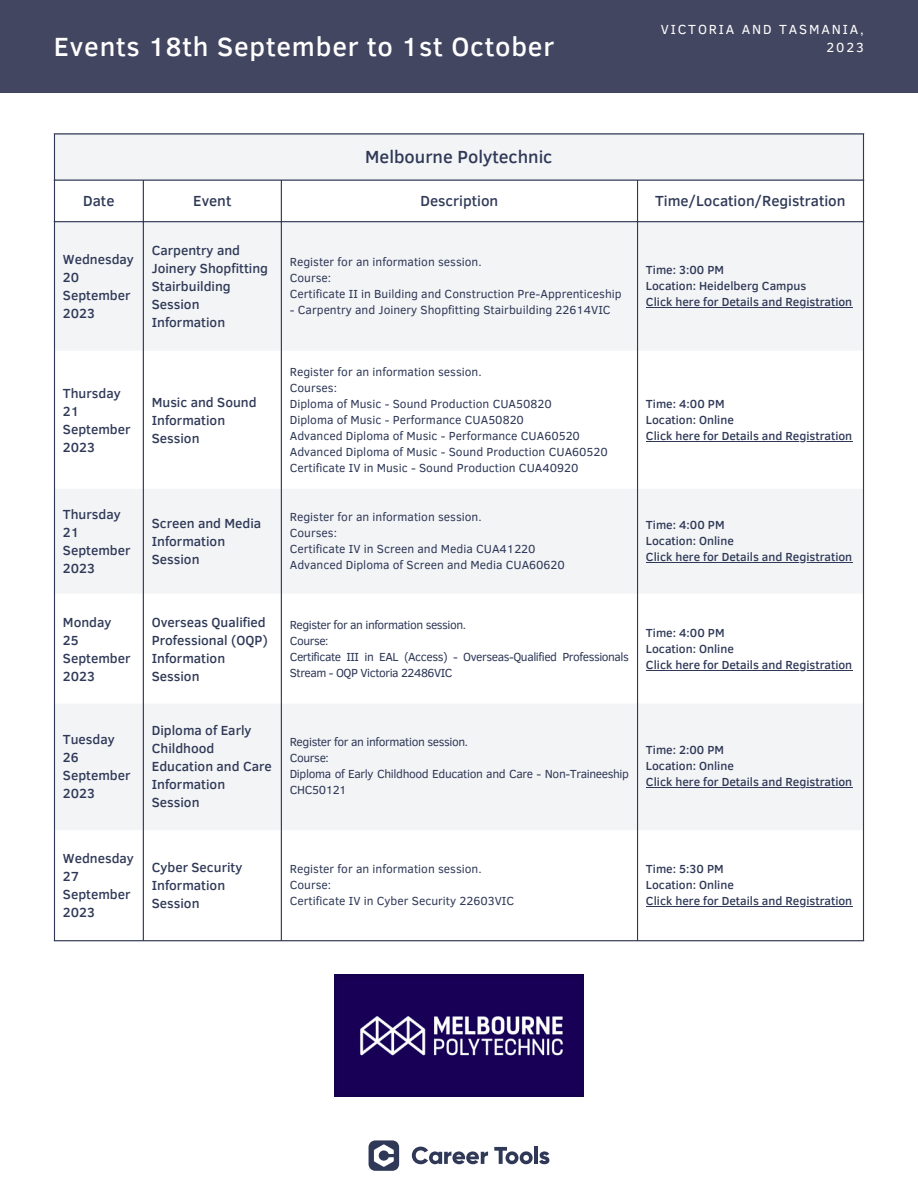
<style>
.page{position:relative;width:918px;height:1188px;background:#fff}
.page>*{position:absolute;margin:0;border:0;box-sizing:border-box;transform-origin:0 0}
.t1{font:500 27px "Clear Sans";letter-spacing:.03em;color:#fff}
.t2{font:500 18px "Clear Sans";color:#2f3957}
.t3{font:500 15px "Clear Sans";color:#2f3957}
.t4{font:500 13.5px/18px "Clear Sans";color:#2f3957}
.t5{font:13.5px "Clear Sans";letter-spacing:.14em;color:#fff}
.t6{font:12px "Clear Sans";color:#2f3957}
.t7{font:500 12px "Clear Sans";color:#2f3957}
.t8{font:12px/16px "Clear Sans";letter-spacing:-.035em;color:#2f3957}
.t9{font:12px/16px "Clear Sans";letter-spacing:-.03em;color:#2f3957}
</style>
<div class="page">
<div style="left:0;top:0;width:918px;height:92px;background:#434660"></div>
<svg style="left:412px;top:1147px;width:76px;height:17px"></svg>
<svg style="left:494px;top:1147px;width:39px;height:17px"></svg>
<hr style="left:534px;top:1146px;width:4px;height:18px;background:#2f3957">
<svg style="left:539px;top:1151px;width:10px;height:13px"></svg>
<svg style="left:369px;top:1140px;width:30px;height:31px"></svg>
<div style="left:55px;top:135px;width:808px;height:695px;background:#f3f4f6"></div>
<svg style="left:55px;top:181px;width:808px;height:523px"></svg>
<hr style="left:646px;top:307px;width:207px;height:1px;background:#2f3957">
<hr style="left:646px;top:441px;width:207px;height:1px;background:#2f3957">
<hr style="left:646px;top:562px;width:207px;height:1px;background:#2f3957">
<hr style="left:646px;top:670px;width:207px;height:1px;background:#2f3957">
<hr style="left:646px;top:787px;width:207px;height:1px;background:#2f3957">
<hr style="left:646px;top:906px;width:207px;height:1px;background:#2f3957">
<hr style="left:54px;top:135px;width:1px;height:805px;background:#2f3957">
<hr style="left:143px;top:181px;width:1px;height:759px;background:#2f3957">
<hr style="left:281px;top:181px;width:1px;height:759px;background:#2f3957">
<hr style="left:637px;top:181px;width:1px;height:759px;background:#2f3957">
<hr style="left:863px;top:135px;width:1px;height:805px;background:#2f3957">
<hr style="left:54px;top:133px;width:810px;height:2px;background:#2f3957">
<hr style="left:54px;top:180px;width:810px;height:1px;background:#2f3957">
<hr style="left:54px;top:221px;width:810px;height:1px;background:#2f3957">
<hr style="left:54px;top:940px;width:810px;height:1px;background:#2f3957">
<img style="left:335px;top:975px;width:248px;height:121px">
<p class="t5" style="left:661px;top:19px;width:205px">VICTORIA AND TASMANIA,</p>
<p class="t1" style="left:54px;top:27px;width:502px">Events 18th September to 1st October</p>
<p class="t5" style="left:827px;top:37px;width:39px">2023</p>
<p class="t2" style="left:365px;top:144px;width:189px">Melbourne Polytechnic</p>
<p class="t3" style="left:83px;top:189px;width:33px">Date</p>
<p class="t3" style="left:193px;top:189px;width:40px">Event</p>
<p class="t3" style="left:420px;top:189px;width:79px">Description</p>
<p class="t3" style="left:655px;top:189px;width:192px">Time/Location/Registration</p>
<p class="t4" style="left:63px;top:250px;width:73px">Wednesday<br>20<br>September<br>2023</p>
<p class="t4" style="left:152px;top:241px;width:118px">Carpentry and<br>Joinery Shopfitting<br>Stairbuilding<br>Session<br>Information</p>
<p class="t6" style="left:290px;top:253px;width:193px">Register for an information session.</p>
<p class="t6" style="left:290px;top:269px;width:43px">Course:</p>
<p class="t6" style="left:290px;top:285px;width:333px">Certificate II in Building and Construction Pre-Apprenticeship</p>
<p class="t6" style="left:290px;top:301px;width:322px">- Carpentry and Joinery Shopfitting Stairbuilding 22614VIC</p>
<p class="t4" style="left:63px;top:383px;width:69px">Thursday<br>21<br>September<br>2023</p>
<p class="t4" style="left:152px;top:392px;width:106px">Music and Sound<br>Information<br>Session</p>
<p class="t4" style="left:63px;top:505px;width:69px">Thursday<br>21<br>September<br>2023</p>
<p class="t4" style="left:152px;top:514px;width:111px">Screen and Media<br>Information<br>Session</p>
<p class="t6" style="left:290px;top:363px;width:193px">Register for an information session.</p>
<p class="t6" style="left:290px;top:379px;width:49px">Courses:</p>
<p class="t6" style="left:290px;top:395px;width:264px">Diploma of Music - Sound Production CUA50820</p>
<p class="t6" style="left:290px;top:411px;width:236px">Diploma of Music - Performance CUA50820</p>
<p class="t6" style="left:290px;top:427px;width:292px">Advanced Diploma of Music - Performance CUA60520</p>
<p class="t6" style="left:290px;top:443px;width:320px">Advanced Diploma of Music - Sound Production CUA60520</p>
<p class="t6" style="left:290px;top:459px;width:290px">Certificate IV in Music - Sound Production CUA40920</p>
<p class="t6" style="left:290px;top:508px;width:193px">Register for an information session.</p>
<p class="t6" style="left:290px;top:524px;width:49px">Courses:</p>
<p class="t6" style="left:290px;top:540px;width:247px">Certificate IV in Screen and Media CUA41220</p>
<p class="t6" style="left:290px;top:556px;width:277px">Advanced Diploma of Screen and Media CUA60620</p>
<p class="t4" style="left:63px;top:612px;width:50px">Monday</p>
<p class="t4" style="left:63px;top:630px;width:69px">25<br>September<br>2023</p>
<p class="t4" style="left:63px;top:730px;width:53px">Tuesday</p>
<p class="t4" style="left:63px;top:748px;width:69px">26<br>September<br>2023</p>
<p class="t4" style="left:152px;top:612px;width:118px">Overseas Qualified<br>Professional (OQP)<br>Information<br>Session</p>
<p class="t8" style="left:290px;top:616px;width:178px">Register for an information session.</p>
<p class="t6" style="left:290px;top:632px;width:40px">Course:</p>
<p class="t8" style="left:290px;top:648px;width:341px">Certificate III in EAL (Access) - Overseas-Qualified Professionals<br>Stream - OQP Victoria 22486VIC</p>
<p class="t4" style="left:152px;top:721px;width:122px">Diploma of Early<br>Childhood<br>Education and Care<br>Information<br>Session</p>
<p class="t9" style="left:290px;top:733px;width:180px">Register for an information session.</p>
<p class="t6" style="left:290px;top:749px;width:41px">Course:</p>
<p class="t9" style="left:290px;top:765px;width:341px">Diploma of Early Childhood Education and Care - Non-Traineeship<br>CHC50121</p>
<p class="t7" style="left:646px;top:261px;width:80px">Time: 3:00 PM</p>
<p class="t7" style="left:646px;top:277px;width:162px">Location: Heidelberg Campus</p>
<p class="t7" style="left:646px;top:293px;width:208px">Click here for Details and Registration</p>
<p class="t7" style="left:646px;top:395px;width:80px">Time: 4:00 PM</p>
<p class="t7" style="left:646px;top:411px;width:89px">Location: Online</p>
<p class="t7" style="left:646px;top:427px;width:208px">Click here for Details and Registration</p>
<p class="t7" style="left:646px;top:516px;width:80px">Time: 4:00 PM</p>
<p class="t7" style="left:646px;top:532px;width:89px">Location: Online</p>
<p class="t7" style="left:646px;top:548px;width:208px">Click here for Details and Registration</p>
<p class="t7" style="left:646px;top:624px;width:80px">Time: 4:00 PM</p>
<p class="t7" style="left:646px;top:640px;width:89px">Location: Online</p>
<p class="t7" style="left:646px;top:656px;width:208px">Click here for Details and Registration</p>
<p class="t7" style="left:646px;top:741px;width:80px">Time: 2:00 PM</p>
<p class="t7" style="left:646px;top:757px;width:89px">Location: Online</p>
<p class="t7" style="left:646px;top:773px;width:208px">Click here for Details and Registration</p>
<p class="t4" style="left:63px;top:848px;width:73px">Wednesday<br>27<br>September<br>2023</p>
<p class="t4" style="left:152px;top:857px;width:92px">Cyber Security<br>Information<br>Session</p>
<p class="t6" style="left:290px;top:860px;width:193px">Register for an information session.</p>
<p class="t6" style="left:290px;top:876px;width:43px">Course:</p>
<p class="t6" style="left:290px;top:892px;width:226px">Certificate IV in Cyber Security 22603VIC</p>
<p class="t7" style="left:646px;top:860px;width:79px">Time: 5:30 PM</p>
<p class="t7" style="left:646px;top:876px;width:89px">Location: Online</p>
<p class="t7" style="left:646px;top:892px;width:208px">Click here for Details and Registration</p>
</div>
